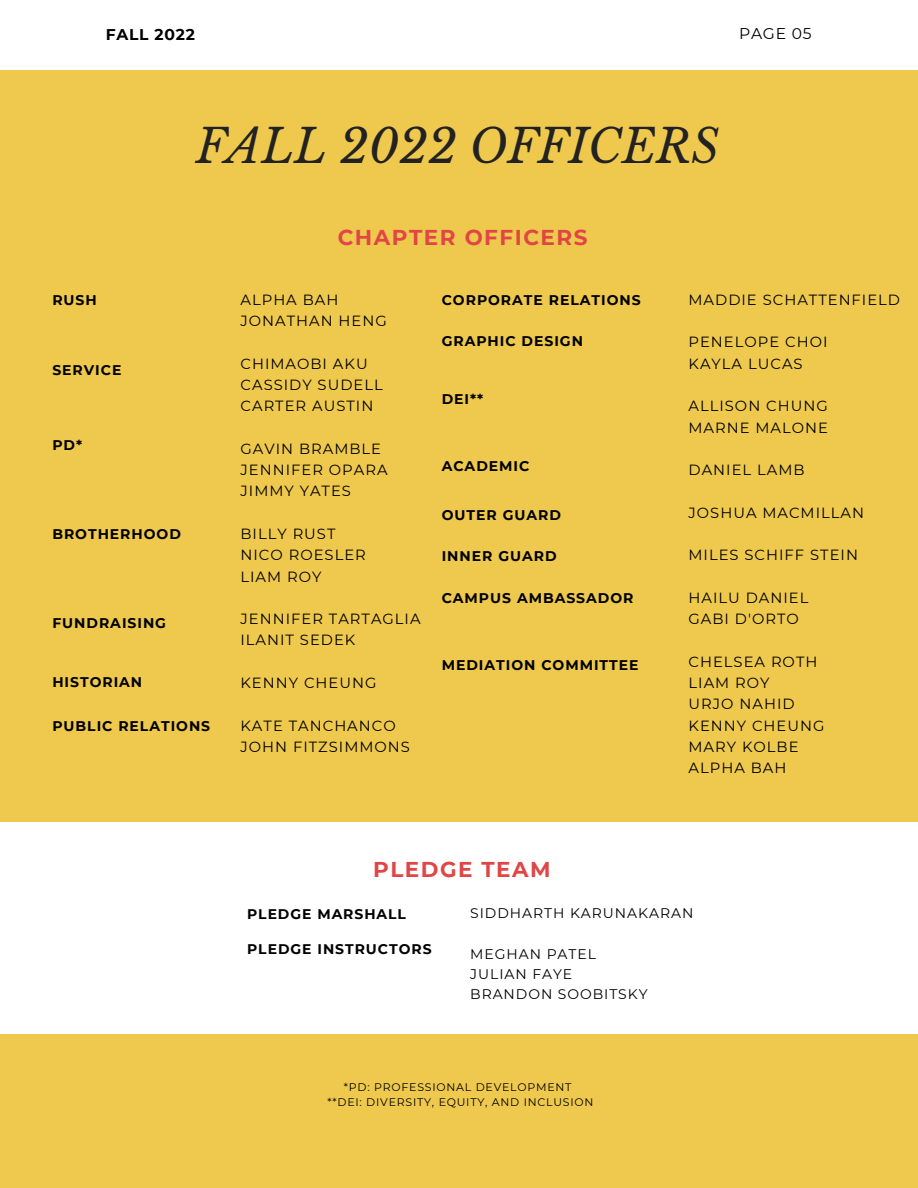
<style>
.page{position:relative;width:918px;height:1188px;background:#eec94d}
.page>*{position:absolute;margin:0;border:0;box-sizing:border-box;transform-origin:0 0}
.t1{font:italic 46.35px "Libre Baskerville";color:#222}
.t2{font:700 21.45px "Montserrat";letter-spacing:.07em;color:#e14545}
.t3{font:700 15.6px "Montserrat";letter-spacing:.05em;color:#000}
.t4{font:15.6px "Montserrat";letter-spacing:.05em;color:#000}
.t5{font:14.7px "Montserrat";letter-spacing:.07em;color:#000}
.t6{font:700 13.95px "Montserrat";letter-spacing:.07em;color:#000}
.t7{font:13.95px "Montserrat";letter-spacing:.07em;color:#000}
.t8{font:10.95px "Montserrat";letter-spacing:.07em;color:#000}
</style>
<div class="page">
<div style="left:0;top:0;width:918px;height:70px;background:#fff"></div>
<div style="left:0;top:822px;width:918px;height:212px;background:#fff"></div>
<p class="t3" style="left:106px;top:25px;width:91px">FALL 2022</p>
<p class="t4" style="left:739px;top:24px;width:74px">PAGE 05</p>
<p class="t1" style="left:196px;top:118px;width:525px">FALL 2022 OFFICERS</p>
<p class="t2" style="left:338px;top:224px;width:251px">CHAPTER OFFICERS</p>
<p class="t6" style="left:52px;top:291px;width:46px">RUSH</p>
<p class="t5" style="left:241px;top:291px;width:99px">ALPHA BAH</p>
<p class="t5" style="left:241px;top:312px;width:148px">JONATHAN HENG</p>
<p class="t5" style="left:241px;top:354px;width:129px">CHIMAOBI AKU</p>
<p class="t5" style="left:241px;top:376px;width:144px">CASSIDY SUDELL</p>
<p class="t5" style="left:241px;top:397px;width:134px">CARTER AUSTIN</p>
<p class="t5" style="left:241px;top:440px;width:142px">GAVIN BRAMBLE</p>
<p class="t5" style="left:241px;top:461px;width:149px">JENNIFER OPARA</p>
<p class="t5" style="left:241px;top:482px;width:112px">JIMMY YATES</p>
<p class="t5" style="left:241px;top:525px;width:96px">BILLY RUST</p>
<p class="t5" style="left:241px;top:546px;width:127px">NICO ROESLER</p>
<p class="t5" style="left:241px;top:567px;width:82px">LIAM ROY</p>
<p class="t5" style="left:241px;top:610px;width:182px">JENNIFER TARTAGLIA</p>
<p class="t5" style="left:241px;top:631px;width:116px">ILANIT SEDEK</p>
<p class="t5" style="left:241px;top:674px;width:137px">KENNY CHEUNG</p>
<p class="t5" style="left:241px;top:716px;width:157px">KATE TANCHANCO</p>
<p class="t5" style="left:241px;top:738px;width:171px">JOHN FITZSIMMONS</p>
<p class="t6" style="left:52px;top:362px;width:71px">SERVICE</p>
<p class="t6" style="left:52px;top:436px;width:31px">PD*</p>
<p class="t6" style="left:52px;top:526px;width:130px">BROTHERHOOD</p>
<p class="t6" style="left:52px;top:614px;width:115px">FUNDRAISING</p>
<p class="t6" style="left:52px;top:674px;width:91px">HISTORIAN</p>
<p class="t6" style="left:52px;top:718px;width:159px">PUBLIC RELATIONS</p>
<p class="t6" style="left:442px;top:291px;width:200px">CORPORATE RELATIONS</p>
<p class="t6" style="left:442px;top:333px;width:143px">GRAPHIC DESIGN</p>
<p class="t6" style="left:442px;top:390px;width:43px">DEI**</p>
<p class="t6" style="left:442px;top:457px;width:89px">ACADEMIC</p>
<p class="t6" style="left:442px;top:507px;width:121px">OUTER GUARD</p>
<p class="t6" style="left:442px;top:548px;width:116px">INNER GUARD</p>
<p class="t6" style="left:442px;top:589px;width:193px">CAMPUS AMBASSADOR</p>
<p class="t6" style="left:442px;top:657px;width:198px">MEDIATION COMMITTEE</p>
<p class="t2" style="left:373px;top:856px;width:179px">PLEDGE TEAM</p>
<p class="t5" style="left:689px;top:291px;width:213px">MADDIE SCHATTENFIELD</p>
<p class="t5" style="left:689px;top:333px;width:140px">PENELOPE CHOI</p>
<p class="t5" style="left:689px;top:354px;width:116px">KAYLA LUCAS</p>
<p class="t5" style="left:689px;top:397px;width:141px">ALLISON CHUNG</p>
<p class="t5" style="left:689px;top:418px;width:141px">MARNE MALONE</p>
<p class="t5" style="left:689px;top:461px;width:117px">DANIEL LAMB</p>
<p class="t5" style="left:689px;top:503px;width:177px">JOSHUA MACMILLAN</p>
<p class="t5" style="left:689px;top:546px;width:171px">MILES SCHIFF STEIN</p>
<p class="t5" style="left:689px;top:589px;width:121px">HAILU DANIEL</p>
<p class="t5" style="left:689px;top:610px;width:112px">GABI D'ORTO</p>
<p class="t5" style="left:689px;top:652px;width:130px">CHELSEA ROTH</p>
<p class="t5" style="left:689px;top:674px;width:82px">LIAM ROY</p>
<p class="t5" style="left:689px;top:695px;width:108px">URJO NAHID</p>
<p class="t5" style="left:689px;top:716px;width:137px">KENNY CHEUNG</p>
<p class="t5" style="left:689px;top:738px;width:111px">MARY KOLBE</p>
<p class="t5" style="left:689px;top:759px;width:99px">ALPHA BAH</p>
<p class="t6" style="left:247px;top:906px;width:160px">PLEDGE MARSHALL</p>
<p class="t6" style="left:247px;top:941px;width:186px">PLEDGE INSTRUCTORS</p>
<p class="t7" style="left:470px;top:905px;width:225px">SIDDHARTH KARUNAKARAN</p>
<p class="t7" style="left:470px;top:945px;width:127px">MEGHAN PATEL</p>
<p class="t7" style="left:470px;top:965px;width:104px">JULIAN FAYE</p>
<p class="t7" style="left:470px;top:986px;width:179px">BRANDON SOOBITSKY</p>
<p class="t8" style="left:344px;top:1080px;width:229px">*PD: PROFESSIONAL DEVELOPMENT</p>
<p class="t8" style="left:327px;top:1096px;width:268px">**DEI: DIVERSITY, EQUITY, AND INCLUSION</p>
</div>
